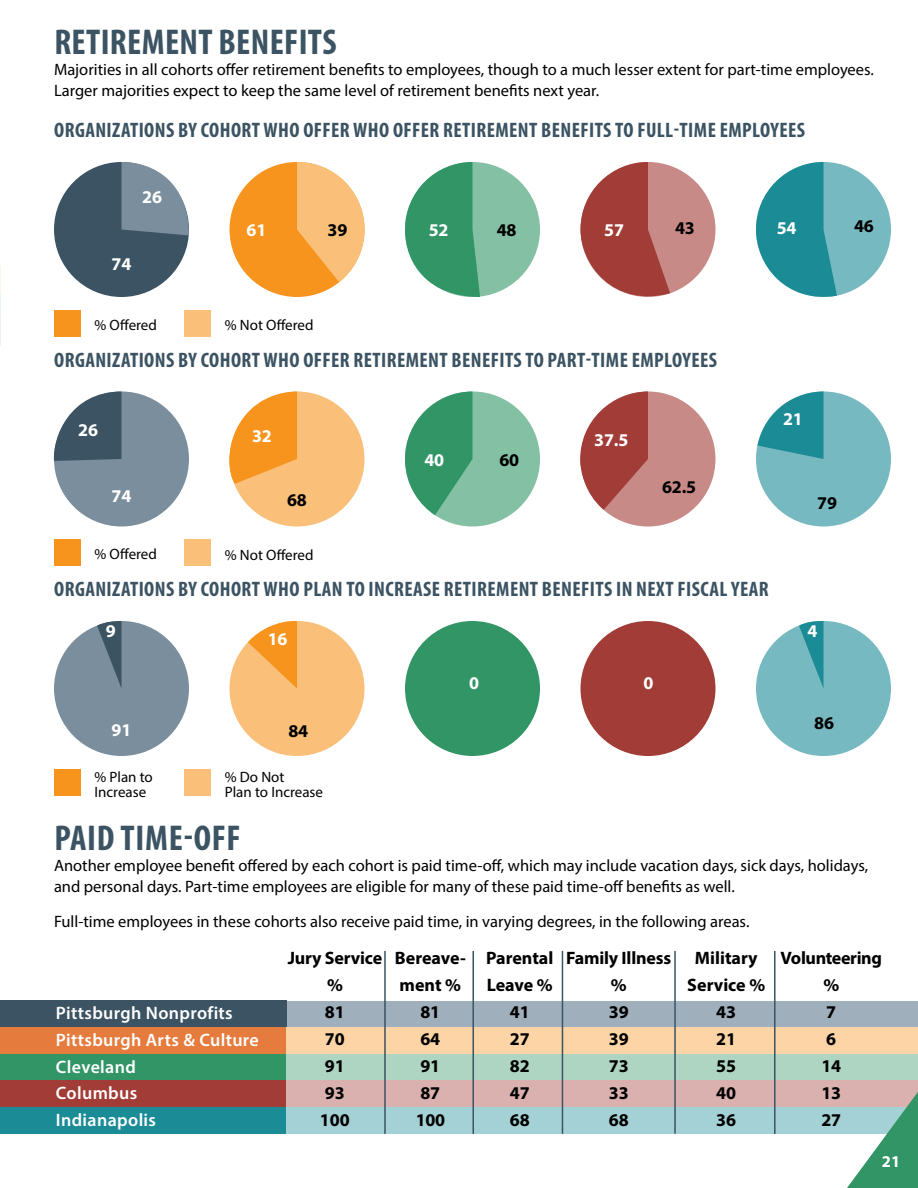
<style>
.page{position:relative;width:918px;height:1188px;background:#fff}
.page>*{position:absolute;margin:0;border:0;box-sizing:border-box;transform-origin:0 0}
.t1{font:700 condensed 36px "Myriad Pro";letter-spacing:.01em;color:#3b5362}
.t2{font:700 condensed 21px "Myriad Pro";letter-spacing:.02em;color:#3b5362}
.t3{font:700 18px/27px "Myriad Pro";letter-spacing:-.01em;color:#000;text-align:center}
.t4{font:600 18px/26.8px "Myriad Pro";letter-spacing:.02em;color:#fff}
.t5{font:700 18px "Myriad Pro";letter-spacing:-.01em;color:#fff}
.t6{font:16.5px/21px "Myriad Pro";color:#000}
.t7{font:700 16.5px "Myriad Pro";color:#fff}
.t8{font:15px/15px "Myriad Pro";color:#000}
</style>
<div class="page">
<div style="left:580px;top:162px;width:136px;height:135px;background:#c78a87;border-radius:50%"></div>
<svg style="left:580px;top:162px;width:90px;height:135px"></svg>
<div style="left:756px;top:162px;width:135px;height:135px;background:#76b9c0;border-radius:50%"></div>
<div style="left:405px;top:162px;width:135px;height:135px;background:#84c0a3;border-radius:50%"></div>
<svg style="left:405px;top:162px;width:75px;height:135px"></svg>
<div style="left:54px;top:162px;width:135px;height:135px;background:#3b5362;border-radius:50%"></div>
<svg style="left:122px;top:162px;width:67px;height:73px"></svg>
<div style="left:230px;top:162px;width:134px;height:135px;background:#f7941e;border-radius:50%"></div>
<svg style="left:297px;top:162px;width:68px;height:120px"></svg>
<div style="left:54px;top:310px;width:27px;height:27px;background:#f7941e"></div>
<div style="left:184px;top:310px;width:27px;height:27px;background:#fabf78"></div>
<div style="left:756px;top:392px;width:135px;height:134px;background:#76b9c0;border-radius:50%"></div>
<svg style="left:757px;top:392px;width:67px;height:67px"></svg>
<div style="left:405px;top:392px;width:135px;height:134px;background:#84c0a3;border-radius:50%"></div>
<svg style="left:405px;top:392px;width:67px;height:123px"></svg>
<div style="left:580px;top:392px;width:136px;height:134px;background:#c78a87;border-radius:50%"></div>
<svg style="left:580px;top:392px;width:68px;height:118px"></svg>
<div style="left:54px;top:392px;width:135px;height:134px;background:#7b8e9d;border-radius:50%"></div>
<svg style="left:53px;top:392px;width:69px;height:69px"></svg>
<div style="left:230px;top:392px;width:134px;height:134px;background:#fabf78;border-radius:50%"></div>
<svg style="left:229px;top:392px;width:68px;height:92px"></svg>
<div style="left:54px;top:539px;width:27px;height:27px;background:#f7941e"></div>
<div style="left:184px;top:539px;width:27px;height:27px;background:#fabf78"></div>
<div style="left:756px;top:621px;width:135px;height:135px;background:#76b9c0;border-radius:50%"></div>
<svg style="left:799px;top:621px;width:25px;height:67px"></svg>
<div style="left:405px;top:621px;width:135px;height:135px;background:#329566;border-radius:50%"></div>
<div style="left:580px;top:621px;width:136px;height:135px;background:#a23c37;border-radius:50%"></div>
<div style="left:54px;top:621px;width:135px;height:135px;background:#7b8e9d;border-radius:50%"></div>
<svg style="left:97px;top:621px;width:25px;height:67px"></svg>
<div style="left:230px;top:621px;width:134px;height:135px;background:#fabf78;border-radius:50%"></div>
<svg style="left:248px;top:621px;width:49px;height:67px"></svg>
<div style="left:54px;top:769px;width:27px;height:27px;background:#f7941e"></div>
<div style="left:184px;top:769px;width:27px;height:27px;background:#fabf78"></div>
<div style="left:286px;top:1054px;width:632px;height:26px;background:#add5c2"></div>
<div style="left:286px;top:1107px;width:632px;height:27px;background:#a4d1d5"></div>
<div style="left:286px;top:1080px;width:632px;height:27px;background:#dab1af"></div>
<div style="left:286px;top:1001px;width:632px;height:27px;background:#a0afbc"></div>
<div style="left:286px;top:1027px;width:632px;height:27px;background:#fcd4a5"></div>
<div style="left:0;top:1001px;width:286px;height:26px;background:#3b5362"></div>
<div style="left:1px;top:1027px;width:285px;height:27px;background:#e57b3d"></div>
<div style="left:0;top:1107px;width:286px;height:27px;background:#1b8b96"></div>
<div style="left:1px;top:1080px;width:285px;height:27px;background:#a23c37"></div>
<div style="left:0;top:1054px;width:286px;height:26px;background:#329566"></div>
<hr style="left:384px;top:951px;width:2px;height:183px;background:#3b5362">
<hr style="left:472px;top:951px;width:2px;height:183px;background:#3b5362">
<hr style="left:562px;top:951px;width:1px;height:183px;background:#3b5362">
<hr style="left:674px;top:951px;width:2px;height:183px;background:#3b5362">
<hr style="left:774px;top:951px;width:2px;height:183px;background:#3b5362">
<svg style="left:756px;top:162px;width:81px;height:135px"></svg>
<svg style="left:847px;top:1092px;width:71px;height:96px"></svg>
<h1 class="t1" style="left:54px;top:20px;width:284px">RETIREMENT BENEFITS</h1>
<p class="t6" style="left:54px;top:59px;width:821px">Majorities in all cohorts offer retirement benefits to employees, though to a much lesser extent for part-time employees.<br>Larger majorities expect to keep the same level of retirement benefits next year.</p>
<p class="t2" style="left:54px;top:117px;width:752px">ORGANIZATIONS BY COHORT WHO OFFER WHO OFFER RETIREMENT BENEFITS TO FULL-TIME EMPLOYEES</p>
<p class="t5" style="left:142px;top:185px;width:21px">26</p>
<p class="t5" style="left:112px;top:252px;width:21px">74</p>
<p class="t3" style="left:328px;top:216px;width:21px">39</p>
<p class="t3" style="left:497px;top:216px;width:21px">48</p>
<p class="t3" style="left:675px;top:214px;width:21px">43</p>
<p class="t3" style="left:854px;top:212px;width:21px">46</p>
<p class="t5" style="left:777px;top:217px;width:21px">54</p>
<p class="t5" style="left:247px;top:218px;width:21px">61</p>
<p class="t5" style="left:429px;top:218px;width:21px">52</p>
<p class="t5" style="left:604px;top:218px;width:21px">57</p>
<p class="t8" style="left:94px;top:317px;width:64px">% Offered</p>
<p class="t8" style="left:225px;top:317px;width:90px">% Not Offered</p>
<p class="t2" style="left:54px;top:347px;width:664px">ORGANIZATIONS BY COHORT WHO OFFER RETIREMENT BENEFITS TO PART-TIME EMPLOYEES</p>
<p class="t5" style="left:78px;top:418px;width:21px">26</p>
<p class="t5" style="left:252px;top:424px;width:21px">32</p>
<p class="t5" style="left:112px;top:484px;width:21px">74</p>
<p class="t3" style="left:287px;top:486px;width:21px">68</p>
<p class="t5" style="left:424px;top:448px;width:21px">40</p>
<p class="t3" style="left:500px;top:446px;width:21px">60</p>
<p class="t5" style="left:594px;top:428px;width:36px">37.5</p>
<p class="t3" style="left:662px;top:473px;width:36px">62.5</p>
<p class="t5" style="left:783px;top:407px;width:21px">21</p>
<p class="t3" style="left:817px;top:489px;width:21px">79</p>
<p class="t8" style="left:94px;top:547px;width:64px">% Offered</p>
<p class="t8" style="left:225px;top:547px;width:90px">% Not Offered</p>
<p class="t2" style="left:54px;top:576px;width:716px">ORGANIZATIONS BY COHORT WHO PLAN TO INCREASE RETIREMENT BENEFITS IN NEXT FISCAL YEAR</p>
<p class="t5" style="left:106px;top:620px;width:11px">9</p>
<p class="t5" style="left:268px;top:627px;width:21px">16</p>
<p class="t5" style="left:112px;top:718px;width:21px">91</p>
<p class="t3" style="left:288px;top:717px;width:21px">84</p>
<p class="t8" style="left:94px;top:769px;width:60px">% Plan to<br>Increase</p>
<p class="t8" style="left:225px;top:769px;width:100px">% Do Not<br>Plan to Increase</p>
<p class="t5" style="left:469px;top:671px;width:11px">0</p>
<p class="t5" style="left:644px;top:671px;width:11px">0</p>
<p class="t5" style="left:807px;top:619px;width:11px">4</p>
<p class="t3" style="left:814px;top:709px;width:21px">86</p>
<h1 class="t1" style="left:54px;top:815px;width:188px">PAID TIME-OFF</h1>
<p class="t6" style="left:54px;top:854px;width:816px">Another employee benefit offered by each cohort is paid time-off, which may include vacation days, sick days, holidays, and personal days. Part-time employees are eligible for many of these paid time-off benefits as well.</p>
<p class="t6" style="left:54px;top:911px;width:697px">Full-time employees in these cohorts also receive paid time, in varying degrees, in the following areas.</p>
<p class="t4" style="left:56px;top:999px;width:204px">Pittsburgh Nonprofits<br>Pittsburgh Arts &amp; Culture<br>Cleveland<br>Columbus<br>Indianapolis</p>
<p class="t3" style="left:288px;top:944px;width:96px">Jury Service %<br>81<br>70<br>91<br>93<br>100</p>
<p class="t3" style="left:486px;top:944px;width:69px">Parental<br>Leave %<br>41<br>27<br>82<br>47<br>68</p>
<p class="t3" style="left:566px;top:944px;width:107px">Family Illness %<br>39<br>39<br>73<br>33<br>68</p>
<p class="t3" style="left:687px;top:944px;width:79px">Military<br>Service %<br>43<br>21<br>55<br>40<br>36</p>
<p class="t3" style="left:781px;top:944px;width:103px">Volunteering %<br>7<br>6<br>14<br>13<br>27</p>
<p class="t3" style="left:395px;top:944px;width:73px">Bereave&shy;ment %<br>81<br>64<br>91<br>87<br>100</p>
<p class="t7" style="left:882px;top:1151px;width:20px">21</p>
</div>
